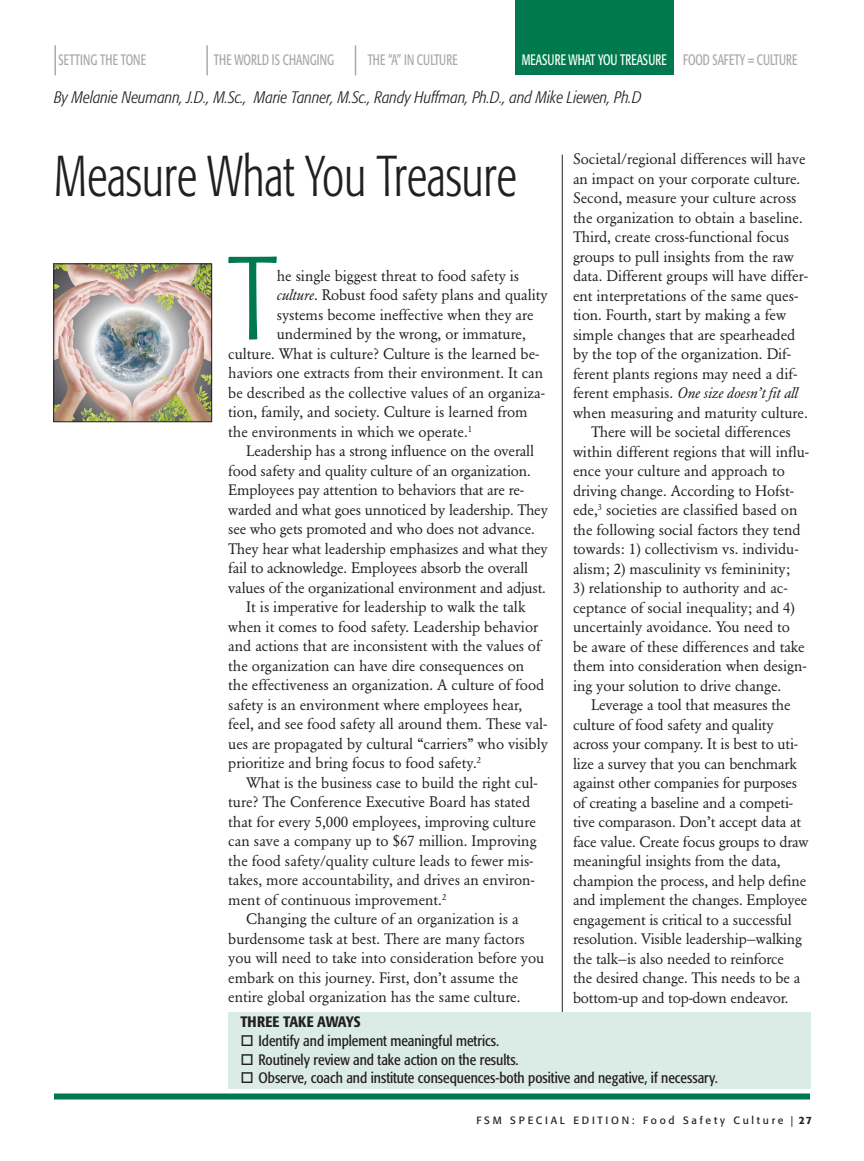
<style>
.page{position:relative;width:864px;height:1161px;background:#fff}
.page>*{position:absolute;margin:0;border:0;box-sizing:border-box;transform-origin:0 0}
.t1{font:300 condensed 117px "Formata";color:#00794e}
.No_Spacing{font:300 condensed 57px "Formata";letter-spacing:-.005em;color:#231f20;scale:.85 1}
.t2{font:italic 300 condensed 16.5px "Formata";color:#231f20}
.t3{font:15px/19.5px "Garamond BE";color:#231f20}
.t4{font:condensed 15px "Formata";color:#231f20}
.No_Spacing-2{font:condensed 15px "Formata";letter-spacing:.005em;color:#aaa9a9;scale:.8 1}
.No_Spacing-3{font:condensed 15px "Formata";letter-spacing:.005em;color:#fff;scale:.8 1}
.Heading_1{font:500 condensed 15px "Formata";color:#231f20}
.t5{font:10.5px "Formata";letter-spacing:.26em;color:#231f20}
.s1{font-style:italic}
.s2{font-weight:500}
</style>
<div class="page">
<div style="left:515px;top:0;width:159px;height:75px;background:#00794e"></div>
<hr style="left:562px;top:155px;width:1px;height:879px;background:#231f20">
<img style="left:55px;top:265px;width:155px;height:155px">
<div style="left:53px;top:263px;width:159px;height:159px;border:1px solid #231f20"></div>
<hr style="left:54px;top:45px;width:2px;height:30px;background:#aaa9a9">
<hr style="left:355px;top:45px;width:1px;height:30px;background:#aaa9a9">
<div style="left:54px;top:1094px;width:756px;height:6px;background:#00794e"></div>
<div style="left:229px;top:1012px;width:582px;height:77px;background:#dbebe5"></div>
<hr style="left:206px;top:45px;width:2px;height:30px;background:#aaa9a9">
<p class="No_Spacing-2" style="left:58px;top:51px;width:111px">SETTING THE TONE</p>
<p class="No_Spacing-2" style="left:214px;top:51px;width:152px">THE WORLD IS CHANGING</p>
<p class="No_Spacing-2" style="left:368px;top:51px;width:114px">THE “A” IN CULTURE</p>
<p class="No_Spacing-3" style="left:522px;top:51px;width:183px">MEASURE WHAT YOU TREASURE</p>
<p class="No_Spacing-2" style="left:683px;top:51px;width:144px">FOOD SAFETY = CULTURE</p>
<p class="t2" style="left:54px;top:88px;width:589px">By Melanie Neumann, J.D., M.Sc., Marie Tanner, M.Sc., Randy Huffman, Ph.D., and Mike Liewen, Ph.D</p>
<p class="No_Spacing" style="left:54px;top:143px;width:546px">Measure What You Treasure</p>
<p class="t1" style="left:228px;top:231px;width:50px">T</p>
<p class="t3" style="left:277px;top:266px;width:244px">he single biggest threat to food safety is</p>
<p class="t3" style="left:277px;top:286px;width:272px"><span class="s1">culture</span>. Robust food safety plans and quality</p>
<p class="t3" style="left:277px;top:305px;width:258px">systems become ineffective when they are</p>
<p class="t3" style="left:277px;top:325px;width:251px">undermined by the wrong, or immature,</p>
<p class="t3" style="left:228px;top:344px;width:312px">culture. What is culture? Culture is the learned be-</p>
<p class="t3" style="left:228px;top:364px;width:316px">haviors one extracts from their environment. It can</p>
<p class="t3" style="left:228px;top:383px;width:318px">be described as the collective values of an organiza-</p>
<p class="t3" style="left:228px;top:403px;width:301px">tion, family, and society. Culture is learned from</p>
<p class="t3" style="left:228px;top:422px;width:245px">the environments in which we operate.<sup>1</sup></p>
<p class="t3" style="left:228px;top:442px;width:321px;text-indent:18px">Leadership has a strong influence on the overall food safety and quality culture of an organization.<br>Employees pay attention to behaviors that are re&shy;warded and what goes unnoticed by leadership. They see who gets promoted and who does not advance.<br>They hear what leadership emphasizes and what they fail to acknowledge. Employees absorb the overall values of the organizational environment and adjust.</p>
<p class="t3" style="left:228px;top:598px;width:321px;text-indent:18px">It is imperative for leadership to walk the talk when it comes to food safety. Leadership behavior and actions that are inconsistent with the values of the organization can have dire consequences on<br>the effectiveness an organization. A culture of food safety is an environment where employees hear, feel, and see food safety all around them. These val&shy;ues are propagated by cultural “carriers” who visibly prioritize and bring focus to food safety.<sup>2</sup></p>
<p class="t3" style="left:228px;top:773px;width:311px;text-indent:18px">What is the business case to build the right cul&shy;ture? The Conference Executive Board has stated that for every 5,000 employees, improving culture can save a company up to $67 million. Improving the food safety/quality culture leads to fewer mis&shy;takes, more accountability, and drives an environ&shy;ment of continuous improvement.<sup>2</sup></p>
<p class="t3" style="left:228px;top:910px;width:318px;text-indent:18px">Changing the culture of an organization is a burdensome task at best. There are many factors you will need to take into consideration before you embark on this journey. First, don’t assume the entire global organization has the same culture.</p>
<p class="t3" style="left:573px;top:150px;width:236px">Societal/regional differences will have an impact on your corporate culture.<br>Second, measure your culture across the organization to obtain a baseline.<br>Third, create cross-functional focus groups to pull insights from the raw data. Different groups will have differ&shy;ent interpretations of the same ques&shy;tion. Fourth, start by making a few simple changes that are spearheaded by the top of the organization. Dif&shy;ferent plants regions may need a dif&shy;ferent emphasis. <span class="s1">One size doesn’t fit all </span>when measuring and maturity culture.</p>
<p class="t3" style="left:573px;top:423px;width:238px;text-indent:18px">There will be societal differences within different regions that will influ&shy;ence your culture and approach to driving change. According to Hofst&shy;ede,<sup>3</sup> societies are classified based on the following social factors they tend towards: 1) collectivism vs. individu&shy;alism; 2) masculinity vs femininity;</p>
<p class="t3" style="left:573px;top:579px;width:235px">3) relationship to authority and ac&shy;ceptance of social inequality; and 4) uncertainly avoidance. You need to be aware of these differences and take them into consideration when design&shy;ing your solution to drive change.</p>
<p class="t3" style="left:573px;top:696px;width:237px;text-indent:18px">Leverage a tool that measures the culture of food safety and quality across your company. It is best to uti&shy;lize a survey that you can benchmark against other companies for purposes of creating a baseline and a competi&shy;tive comparason. Don’t accept data at face value. Create focus groups to draw meaningful insights from the data, champion the process, and help define and implement the changes. Employee engagement is critical to a successful resolution. Visible leadership—walking the talk—is also needed to reinforce<br>the desired change. This needs to be a bottom-up and top-down endeavor.</p>
<p class="Heading_1" style="left:240px;top:1013px;width:122px">THREE TAKE AWAYS</p>
<p class="t4" style="left:240px;top:1032px;width:260px">□ Identify and implement meaningful metrics.</p>
<p class="t4" style="left:240px;top:1051px;width:280px">□ Routinely review and take action on the results.</p>
<p class="t4" style="left:240px;top:1069px;width:479px">□ Observe, coach and institute consequences-both positive and negative, if necessary.</p>
<p class="t5" style="left:476px;top:1114px;width:337px">FSM SPECIAL EDITION: Food Safety Culture | <span class="s2">27</span></p>
</div>
